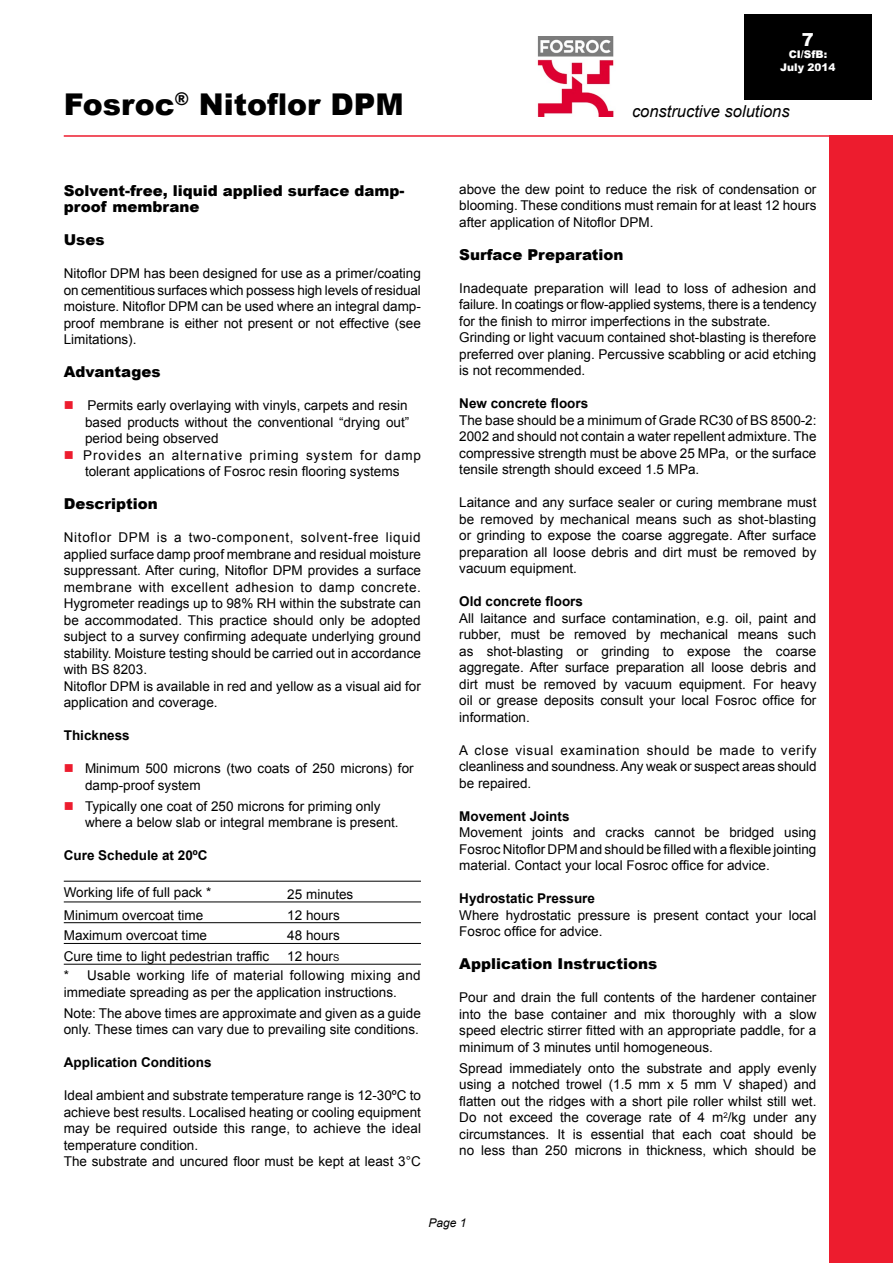
<style>
.page{position:relative;width:893px;height:1263px;background:#fff}
.page>*{position:absolute;margin:0;border:0;box-sizing:border-box;transform-origin:0 0}
.t1{font:900 30px "Arial";color:#000}
.t2{font:900 18px "Arial";color:#fff}
.t3{font:italic 16.5px "Arial";color:#000}
.t4{font:900 15px/16.5px "Arial";color:#000}
.t5{font:13.5px/16.5px "Arial";color:#000;text-align:justify}
.t6{font:700 13.5px "Arial";color:#000}
.t7{font:13.5px/19.4px "Arial";letter-spacing:.02em;color:#000}
.t8{font:italic 12px "Arial";color:#000}
.t9{font:900 10.5px/12.6px "Arial";color:#fff;text-align:center}
.s1{color:#ed1c2e}
.s2{font-size:9.45px}
</style>
<div class="page">
<hr style="left:64px;top:881px;width:357px;height:1px;background:#000">
<hr style="left:64px;top:901px;width:357px;height:1px;background:#000">
<hr style="left:64px;top:922px;width:357px;height:1px;background:#000">
<hr style="left:64px;top:943px;width:357px;height:1px;background:#000">
<hr style="left:64px;top:964px;width:357px;height:1px;background:#000">
<img style="left:537px;top:37px;width:77px;height:79px">
<hr style="left:64px;top:135px;width:765px;height:2px;background:#ed1c2e">
<div style="left:829px;top:135px;width:64px;height:1128px;background:#ed1c2e"></div>
<div style="left:744px;top:15px;width:128px;height:85px;background:#000"></div>
<h1 class="t1" style="left:64px;top:83px;width:342px">Fosroc<sup>®</sup> Nitoflor DPM</h1>
<p class="t4" style="left:64px;top:182px;width:342px">Solvent-free, liquid applied surface damp&shy;proof membrane</p>
<p class="t4" style="left:64px;top:231px;width:42px">Uses</p>
<p class="t5" style="left:64px;top:265px;width:359px">Nitoflor DPM has been designed for use as a primer/coating on cementitious surfaces which possess high levels of residual moisture. Nitoflor DPM can be used where an integral damp&shy;proof membrane is either not present or not effective (see Limitations).</p>
<p class="t4" style="left:64px;top:363px;width:98px">Advantages</p>
<p class="t5" style="left:85px;top:397px;width:326px;text-indent:-21px"><span class="s1">■</span> Permits early overlaying with vinyls, carpets and resin based products without the conventional “drying out” period being observed</p>
<p class="t5" style="left:64px;top:447px;width:359px;text-align:center"><span class="s1">■</span> Provides an alternative priming system for damp tolerant applications of Fosroc resin flooring systems</p>
<p class="t4" style="left:64px;top:495px;width:96px">Description</p>
<p class="t5" style="left:64px;top:529px;width:359px;text-align:left">Nitoflor DPM is a two-component, solvent-free liquid applied surface damp proof membrane and residual moisture suppressant. After curing, Nitoflor DPM provides a surface membrane with excellent adhesion to damp concrete.<br>Hygrometer readings up to 98% RH within the substrate can be accommodated. This practice should only be adopted subject to a survey confirming adequate underlying ground stability. Moisture testing should be carried out in accordance with BS 8203.<br>Nitoflor DPM is available in red and yellow as a visual aid for application and coverage.</p>
<p class="t6" style="left:64px;top:726px;width:68px">Thickness</p>
<p class="t5" style="left:85px;top:760px;width:330px;text-indent:-21px"><span class="s1">■</span> Minimum 500 microns (two coats of 250 microns) for damp-proof system</p>
<p class="t5" style="left:85px;top:798px;width:315px;text-indent:-21px"><span class="s1">■</span> Typically one coat of 250 microns for priming only where a below slab or integral membrane is present.</p>
<p class="t6" style="left:64px;top:846px;width:145px">Cure Schedule at 20ºC</p>
<p class="t5" style="left:64px;top:884px;width:149px">Working life of full pack *</p>
<p class="t5" style="left:287px;top:886px;width:68px">25 minutes</p>
<p class="t5" style="left:64px;top:907px;width:141px">Minimum overcoat time</p>
<p class="t5" style="left:287px;top:907px;width:54px">12 hours</p>
<p class="t5" style="left:64px;top:927px;width:145px">Maximum overcoat time</p>
<p class="t5" style="left:287px;top:927px;width:54px">48 hours</p>
<p class="t5" style="left:64px;top:948px;width:207px">Cure time to light pedestrian traffic</p>
<p class="t7" style="left:64px;top:947px;width:358px;text-indent:224px">12 hour<span class="s2">s<br></span>* Usable working life of material following mixing and</p>
<p class="t5" style="left:64px;top:982px;width:359px;line-height:20.7px">immediate spreading as per the application instructions.<br>Note: The above times are approximate and given as a guide</p>
<p class="t5" style="left:64px;top:1021px;width:357px">only. These times can vary due to prevailing site conditions.</p>
<p class="t6" style="left:64px;top:1053px;width:149px">Application Conditions</p>
<p class="t5" style="left:64px;top:1087px;width:359px;text-align:left">Ideal ambient and substrate temperature range is 12-30ºC to achieve best results. Localised heating or cooling equipment may be required outside this range, to achieve the ideal temperature condition.<br>The substrate and uncured floor must be kept at least 3°C</p>
<h2 class="t2" style="left:802px;top:26px;width:14px">7</h2>
<p class="t9" style="left:780px;top:48px;width:57px">CI/SfB:<br>July 2014</p>
<p class="t3" style="left:632px;top:100px;width:159px">constructive solutions</p>
<p class="t5" style="left:459px;top:181px;width:359px">above the dew point to reduce the risk of condensation or blooming. These conditions must remain for at least 12 hours after application of Nitoflor DPM.</p>
<p class="t4" style="left:459px;top:246px;width:166px">Surface Preparation</p>
<p class="t5" style="left:459px;top:280px;width:359px;text-align:left">Inadequate preparation will lead to loss of adhesion and failure. In coatings or flow-applied systems, there is a tendency for the finish to mirror imperfections in the substrate.<br>Grinding or light vacuum contained shot-blasting is therefore preferred over planing. Percussive scabbling or acid etching is not recommended.</p>
<p class="t6" style="left:459px;top:394px;width:131px">New concrete floors</p>
<p class="t5" style="left:459px;top:412px;width:359px">The base should be a minimum of Grade RC30 of BS 8500-2:<br>2002 and should not contain a water repellent admixture. The compressive strength must be above 25 MPa, or the surface tensile strength should exceed 1.5 MPa.</p>
<p class="t5" style="left:459px;top:494px;width:359px">Laitance and any surface sealer or curing membrane must be removed by mechanical means such as shot-blasting or grinding to expose the coarse aggregate. After surface preparation all loose debris and dirt must be removed by vacuum equipment.</p>
<p class="t6" style="left:459px;top:592px;width:125px">Old concrete floors</p>
<p class="t5" style="left:459px;top:610px;width:359px">All laitance and surface contamination, e.g. oil, paint and rubber, must be removed by mechanical means such as shot-blasting or grinding to expose the coarse aggregate. After surface preparation all loose debris and dirt must be removed by vacuum equipment. For heavy oil or grease deposits consult your local Fosroc office for information.</p>
<p class="t5" style="left:459px;top:742px;width:359px">A close visual examination should be made to verify cleanliness and soundness. Any weak or suspect areas should be repaired.</p>
<p class="t6" style="left:459px;top:807px;width:112px">Movement Joints</p>
<p class="t5" style="left:459px;top:824px;width:359px">Movement joints and cracks cannot be bridged using Fosroc Nitoflor DPM and should be filled with a flexible jointing material. Contact your local Fosroc office for advice.</p>
<p class="t6" style="left:459px;top:889px;width:137px">Hydrostatic Pressure</p>
<p class="t5" style="left:459px;top:907px;width:359px">Where hydrostatic pressure is present contact your local<br>Fosroc office for advice.</p>
<p class="t4" style="left:459px;top:955px;width:199px">Application Instructions</p>
<p class="t5" style="left:459px;top:989px;width:359px">Pour and drain the full contents of the hardener container into the base container and mix thoroughly with a slow speed electric stirrer fitted with an appropriate paddle, for a minimum of 3 minutes until homogeneous.</p>
<p class="t5" style="left:459px;top:1060px;width:359px">Spread immediately onto the substrate and apply evenly using a notched trowel (1.5 mm x 5 mm V shaped) and flatten out the ridges with a short pile roller whilst still wet.<br>Do not exceed the coverage rate of 4 m<sup>2</sup>/kg under any circumstances. It is essential that each coat should be no less than 250 microns in thickness, which should be</p>
<p class="t8" style="left:429px;top:1215px;width:40px">Page 1</p>
</div>
